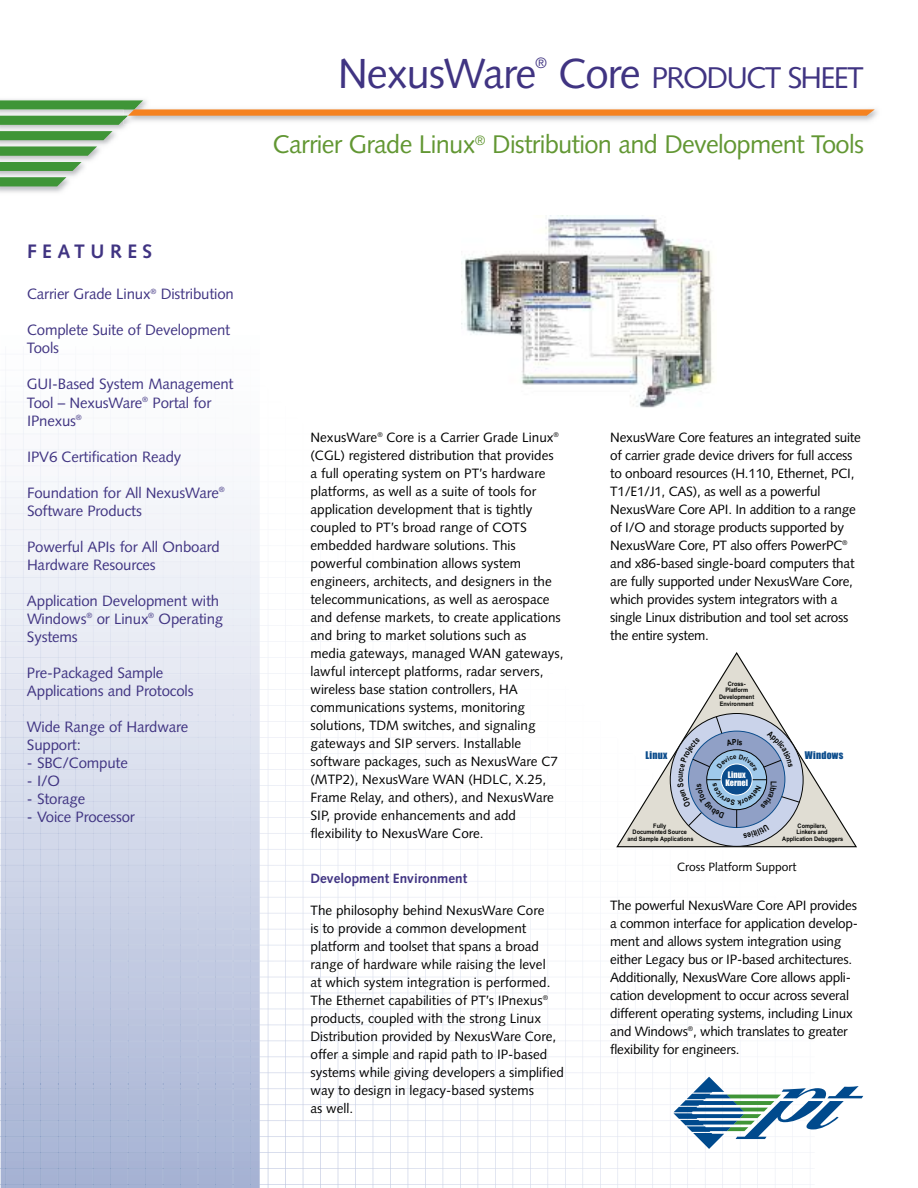
<style>
.page{position:relative;width:918px;height:1188px;background:#fff}
.page>*{position:absolute;margin:0;border:0;box-sizing:border-box;transform-origin:0 0}
.t1{font:42px "Syntax LT";letter-spacing:-.03em;color:#403482}
.t2{font:30px "Syntax LT";letter-spacing:-.055em;color:#403482}
.t3{font:25.5px "Syntax LT";letter-spacing:-.03em;color:#629733}
.t4{font:700 19.5px "Syntax LT";letter-spacing:.28em;color:#403482}
.t5{font:15px/18px "Syntax LT";letter-spacing:-.01em;color:#403482}
.t6{font:13.5px/18px "Syntax LT";color:#000}
.t7{font:700 13.5px "Syntax LT";color:#403482}
.t8{font:12px "Syntax LT";color:#000}
.t9{font:9.75px "Impact";letter-spacing:.025em;color:#0b4c8c}
.t10{font:8.25px/8.2px "Impact";letter-spacing:.01em;color:#fff}
.t11{font:700 6.15px/6.8px "Arial";letter-spacing:-.005em;color:#040503;text-align:center;scale:.91 1}
.s1{font-size:42px}
</style>
<div class="page">
<svg style="left:0;top:131px;width:113px;height:9px"></svg>
<svg style="left:0;top:146px;width:97px;height:10px"></svg>
<svg style="left:0;top:162px;width:82px;height:9px"></svg>
<svg style="left:0;top:177px;width:66px;height:9px"></svg>
<svg style="left:0;top:100px;width:875px;height:25px"></svg>
<svg style="left:535px;top:922px;width:278px;height:266px"></svg>
<svg style="left:260px;top:922px;width:275px;height:266px"></svg>
<svg style="left:673px;top:1077px;width:190px;height:73px"></svg>
<img style="left:1px;top:385px;width:259px;height:803px">
<img style="left:461px;top:216px;width:253px;height:192px">
<svg style="left:616px;top:652px;width:241px;height:196px"></svg>
<svg style="left:670px;top:713px;width:133px;height:133px"></svg>
<svg style="left:677px;top:716px;width:123px;height:122px;background:#a4b5d0"></svg>
<h3 class="t4" style="left:27px;top:240px;width:127px">FEATURES</h3>
<p class="t5" style="left:27px;top:285px;width:208px">Carrier Grade Linux<sup>®</sup> Distribution</p>
<p class="t5" style="left:27px;top:321px;width:205px">Complete Suite of Development<br>Tools</p>
<p class="t5" style="left:27px;top:375px;width:208px">GUI-Based System Management<br>Tool – NexusWare<sup>®</sup> Portal for<br>IPnexus<sup>®</sup></p>
<p class="t5" style="left:27px;top:447px;width:156px">IPV6 Certification Ready</p>
<p class="t5" style="left:27px;top:484px;width:199px">Foundation for All NexusWare<sup>®<br></sup>Software Products</p>
<p class="t5" style="left:27px;top:538px;width:194px">Powerful APIs for All Onboard<br>Hardware Resources</p>
<p class="t5" style="left:27px;top:592px;width:198px">Application Development with<br>Windows<sup>®</sup> or Linux<sup>®</sup> Operating<br>Systems</p>
<p class="t5" style="left:27px;top:664px;width:168px">Pre-Packaged Sample<br>Applications and Protocols</p>
<p class="t5" style="left:27px;top:718px;width:163px">Wide Range of Hardware<br>Support:</p>
<p class="t5" style="left:27px;top:754px;width:102px">- SBC/Compute</p>
<p class="t5" style="left:27px;top:772px;width:35px">- I/O</p>
<p class="t5" style="left:27px;top:790px;width:60px">- Storage</p>
<p class="t5" style="left:27px;top:808px;width:109px">- Voice Processor</p>
<h1 class="t1" style="left:338px;top:49px;width:200px">NexusWare</h1>
<p class="t5" style="left:535px;top:54px;width:13px">®</p>
<h2 class="t2" style="left:559px;top:60px;width:307px"><span class="s1">Core</span> PRODUCT SHEET</h2>
<h3 class="t3" style="left:273px;top:129px;width:592px">Carrier Grade Linux<sup>®</sup> Distribution and Development Tools</h3>
<p class="t6" style="left:310px;top:429px;width:255px">NexusWare<sup>®</sup> Core is a Carrier Grade Linux<sup>® </sup>(CGL) registered distribution that provides a full operating system on PT’s hardware platforms, as well as a suite of tools for application development that is tightly coupled to PT’s broad range of COTS embedded hardware solutions. This powerful combination allows system engineers, architects, and designers in the telecommunications, as well as aerospace and defense markets, to create applications and bring to market solutions such as media gateways, managed WAN gateways, lawful intercept platforms, radar servers, wireless base station controllers, HA communications systems, monitoring solutions, TDM switches, and signaling gateways and SIP servers. Installable software packages, such as NexusWare C7 (MTP2), NexusWare WAN (HDLC, X.25, Frame Relay, and others), and NexusWare SIP, provide enhancements and add flexibility to NexusWare Core.</p>
<p class="t7" style="left:310px;top:871px;width:158px">Development Environment</p>
<p class="t6" style="left:310px;top:901px;width:255px">The philosophy behind NexusWare Core<br>is to provide a common development platform and toolset that spans a broad range of hardware while raising the level<br>at which system integration is performed.<br>The Ethernet capabilities of PT’s IPnexus<sup>® </sup>products, coupled with the strong Linux Distribution provided by NexusWare Core, offer a simple and rapid path to IP-based systems while giving developers a simplified way to design in legacy-based systems<br>as well.</p>
<p class="t6" style="left:610px;top:429px;width:252px">NexusWare Core features an integrated suite of carrier grade device drivers for full access to onboard resources (H.110, Ethernet, PCI, T1/E1/J1, CAS), as well as a powerful NexusWare Core API. In addition to a range of I/O and storage products supported by NexusWare Core, PT also offers PowerPC<sup>® </sup>and x86-based single-board computers that are fully supported under NexusWare Core, which provides system integrators with a single Linux distribution and tool set across the entire system.</p>
<p class="t9" style="left:646px;top:748px;width:23px">Linux</p>
<p class="t11" style="left:719px;top:680px;width:40px">Cross-<br>Platform<br>Development<br>Environment</p>
<p class="t10" style="left:725px;top:771px;width:24px">Linux<br>Kernel</p>
<p class="t9" style="left:805px;top:748px;width:40px">Windows</p>
<p class="t11" style="left:627px;top:822px;width:74px">Fully<br>Documented Source<br>and Sample Applications</p>
<p class="t11" style="left:782px;top:822px;width:69px">Compilers,<br>Linkers and<br>Application Debuggers</p>
<p class="t8" style="left:677px;top:860px;width:121px">Cross Platform Support</p>
<p class="t6" style="left:610px;top:897px;width:249px">The powerful NexusWare Core API provides a common interface for application develop&shy;ment and allows system integration using either Legacy bus or IP-based architectures.<br>Additionally, NexusWare Core allows appli&shy;cation development to occur across several different operating systems, including Linux and Windows<sup>®</sup>, which translates to greater flexibility for engineers.</p>
</div>
